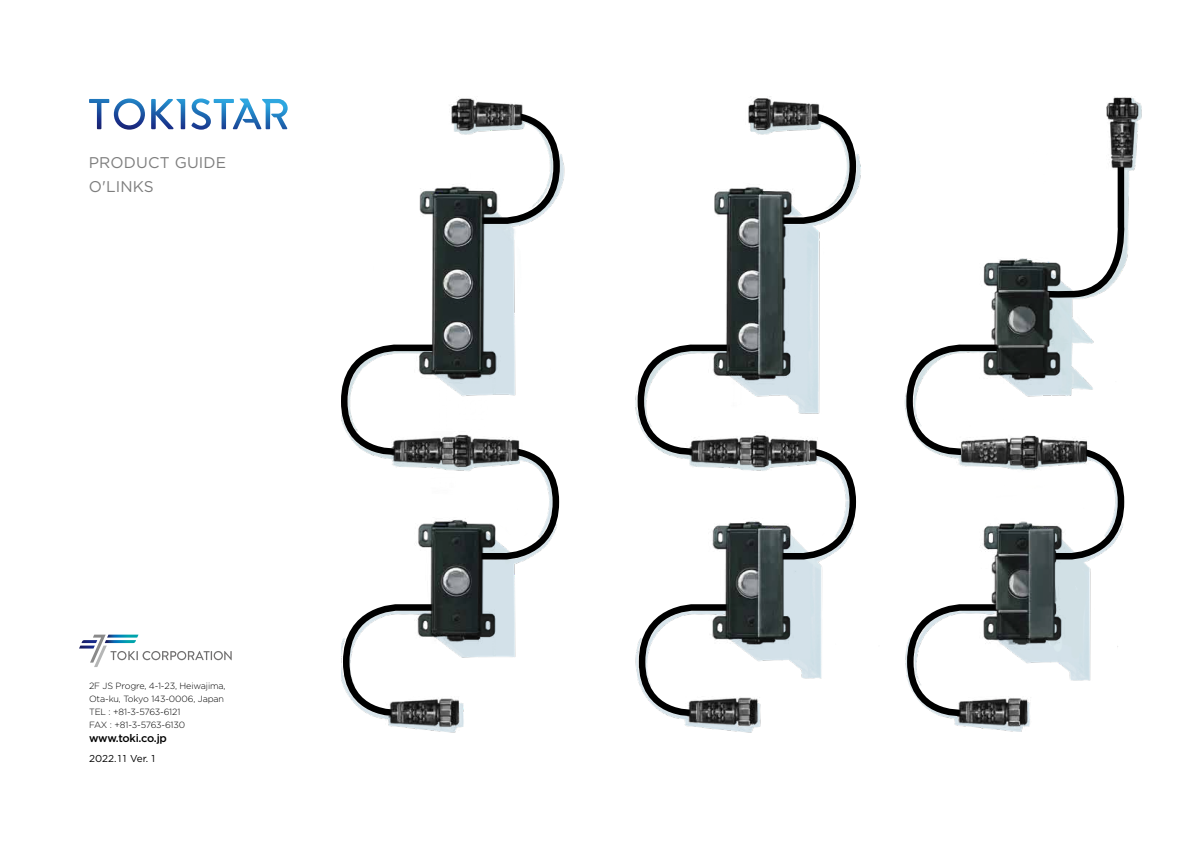
<style>
.page{position:relative;width:1191px;height:842px;background:#fff}
.page>*{position:absolute;margin:0;border:0;box-sizing:border-box;transform-origin:0 0}
.t1{font:15.5px/24.3px "Gotham";letter-spacing:.01em;color:#7d7d7d}
.t2{font:500 11px "Gotham";letter-spacing:-.03em;color:#000}
.t3{font:10px "Gotham";color:#000}
.t4{font:300 9px/13px "Gotham";letter-spacing:-.015em;color:#000}
</style>
<div class="page">
<img style="left:383px;top:96px;width:759px;height:637px">
<svg style="left:341px;top:601px;width:99px;height:118px"></svg>
<svg style="left:635px;top:601px;width:100px;height:118px"></svg>
<svg style="left:903px;top:601px;width:101px;height:118px"></svg>
<svg style="left:462px;top:444px;width:100px;height:119px"></svg>
<svg style="left:759px;top:444px;width:100px;height:119px"></svg>
<svg style="left:1027px;top:444px;width:100px;height:119px"></svg>
<svg style="left:1038px;top:148px;width:89px;height:153px"></svg>
<svg style="left:79px;top:635px;width:153px;height:32px"></svg>
<svg style="left:89px;top:99px;width:56px;height:31px"></svg>
<svg style="left:151px;top:99px;width:34px;height:30px"></svg>
<svg style="left:191px;top:99px;width:97px;height:31px"></svg>
<svg style="left:341px;top:341px;width:104px;height:117px"></svg>
<svg style="left:634px;top:341px;width:108px;height:117px"></svg>
<svg style="left:903px;top:341px;width:108px;height:117px"></svg>
<svg style="left:463px;top:109px;width:100px;height:118px"></svg>
<svg style="left:759px;top:109px;width:100px;height:118px"></svg>
<svg style="left:1111px;top:645px;width:6px;height:5px"></svg>
<svg style="left:981px;top:563px;width:6px;height:5px"></svg>
<h1 class="t1" style="left:89px;top:150px;width:139px">PRODUCT GUIDE<br>O'LINKS</h1>
<p class="t4" style="left:89px;top:679px;width:138px">2F JS Progre, 4-1-23, Heiwajima,<br>Ota-ku, Tokyo 143-0006, Japan<br>TEL : +81-3-5763-6121<br>FAX : +81-3-5763-6130</p>
<p class="t2" style="left:89px;top:731px;width:79px">www.toki.co.jp</p>
<p class="t3" style="left:89px;top:752px;width:67px">2022.11 Ver. 1</p>
</div>
